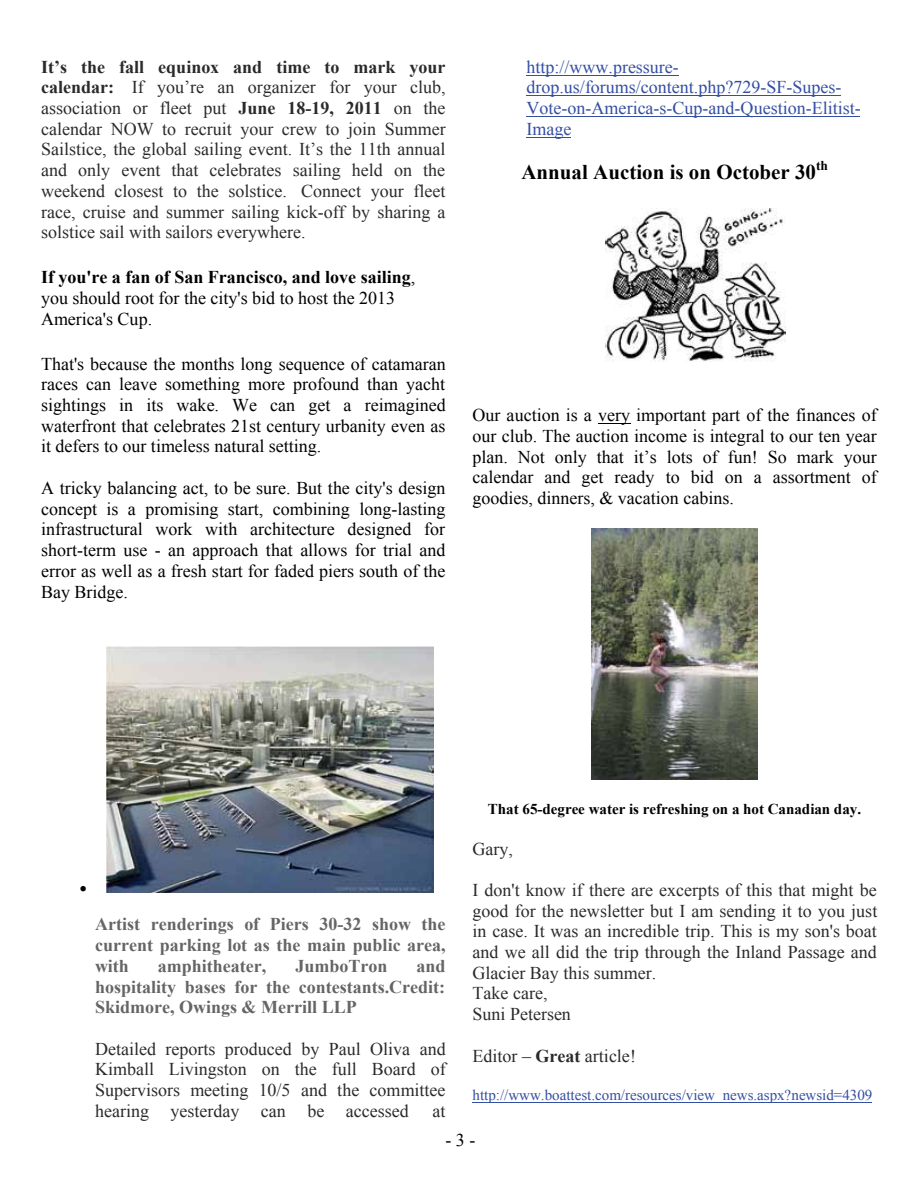
<style>
.page{position:relative;width:918px;height:1188px;background:#fff}
.page>*{position:absolute;margin:0;border:0;box-sizing:border-box;transform-origin:0 0}
.t1{font:700 21px "Times New Roman";color:#000}
.t2{font:18px/20.7px "Times New Roman";color:#2a2a2a;text-align:justify}
.t3{font:18px/20.7px "Times New Roman";color:#000;text-align:justify}
.t4{font:700 18px/20.7px "Times New Roman";color:#656565;text-align:justify}
.t5{font:18px/20.7px "Times New Roman";color:#344ea2}
.t6{font:18px "Times New Roman";color:#000}
.t7{font:15px "Times New Roman";color:#344ea2}
.t8{font:700 15px "Times New Roman";color:#000}
.t9{font:15px "Symbol";color:#000}
.t10{font:700 13.5px "Times New Roman";color:#000}
.s1{font-weight:700}
</style>
<div class="page">
<img style="left:107px;top:647px;width:327px;height:246px">
<hr style="left:526px;top:75px;width:153px;height:1px;background:#344ea2">
<hr style="left:526px;top:95px;width:316px;height:1px;background:#344ea2">
<hr style="left:526px;top:116px;width:334px;height:1px;background:#344ea2">
<hr style="left:526px;top:137px;width:45px;height:1px;background:#344ea2">
<img style="left:606px;top:208px;width:180px;height:154px">
<hr style="left:598px;top:423px;width:32px;height:1px;background:#000">
<img style="left:591px;top:529px;width:167px;height:250px">
<hr style="left:472px;top:1102px;width:400px;height:1px;background:#344ea2">
<p class="t2" style="left:41px;top:56px;width:406px"><span class="s1">It’s the fall equinox and time to mark your calendar:</span> If you’re an organizer for your club, association or fleet put <span class="s1">June 18-19, 2011</span> on the calendar NOW to recruit your crew to join Summer Sailstice, the global sailing event. It’s the 11th annual and only event that celebrates sailing held on the weekend closest to the solstice. Connect your fleet race, cruise and summer sailing kick-off by sharing a solstice sail with sailors everywhere.</p>
<p class="t3" style="left:41px;top:267px;width:376px;text-align:left"><span class="s1">If you're a fan of San Francisco, and love sailing</span>, you should root for the city's bid to host the 2013<br>America's Cup.</p>
<p class="t3" style="left:41px;top:353px;width:406px">That's because the months long sequence of catamaran races can leave something more profound than yacht sightings in its wake. We can get a reimagined waterfront that celebrates 21st century urbanity even as it defers to our timeless natural setting.</p>
<p class="t3" style="left:41px;top:477px;width:406px">A tricky balancing act, to be sure. But the city's design concept is a promising start, combining long-lasting infrastructural work with architecture designed for short-term use - an approach that allows for trial and error as well as a fresh start for faded piers south of the Bay Bridge.</p>
<p class="t5" style="left:526px;top:56px;width:336px">http://www.pressure&shy;drop.us/forums/content.php?729-SF-Supes-<br>Vote-on-America-s-Cup-and-Question-Elitist-<br>Image</p>
<p class="t1" style="left:521px;top:158px;width:296px">Annual Auction is on October 30</p>
<p class="t10" style="left:816px;top:156px;width:14px">th</p>
<p class="t3" style="left:472px;top:405px;width:406px">Our auction is a very important part of the finances of our club. The auction income is integral to our ten year plan. Not only that it’s lots of fun! So mark your calendar and get ready to bid on a assortment of goodies, dinners, &amp; vacation cabins.</p>
<p class="t9" style="left:80px;top:878px;width:8px">•</p>
<p class="t8" style="left:488px;top:799px;width:375px">That 65-degree water is refreshing on a hot Canadian day.</p>
<p class="t2" style="left:472px;top:838px;width:42px">Gary,</p>
<p class="t2" style="left:472px;top:879px;width:406px;text-align:left">I don't know if there are excerpts of this that might be good for the newsletter but I am sending it to you just in case. It was an incredible trip. This is my son's boat and we all did the trip through the Inland Passage and Glacier Bay this summer.<br>Take care,<br>Suni Petersen</p>
<p class="t2" style="left:472px;top:1045px;width:165px">Editor – <span class="s1">Great</span> article!</p>
<p class="t7" style="left:472px;top:1085px;width:401px">http://www.boattest.com/resources/view_news.aspx?newsid=4309</p>
<p class="t6" style="left:445px;top:1128px;width:31px">- 3 -</p>
<p class="t4" style="left:95px;top:914px;width:352px">Artist renderings of Piers 30-32 show the current parking lot as the main public area, with</p>
<p class="t4" style="left:158px;top:955px;width:110px">amphitheater,</p>
<p class="t4" style="left:295px;top:955px;width:94px">JumboTron</p>
<p class="t4" style="left:95px;top:955px;width:352px;text-indent:321px">and hospitality bases for the contestants.Credit:<br>Skidmore, Owings &amp; Merrill LLP</p>
<p class="t2" style="left:95px;top:1038px;width:352px">Detailed reports produced by Paul Oliva and Kimball Livingston on the full Board of Supervisors meeting 10/5 and the committee hearing yesterday can be accessed</p>
<p class="t2" style="left:433px;top:1100px;width:14px">at</p>
</div>
